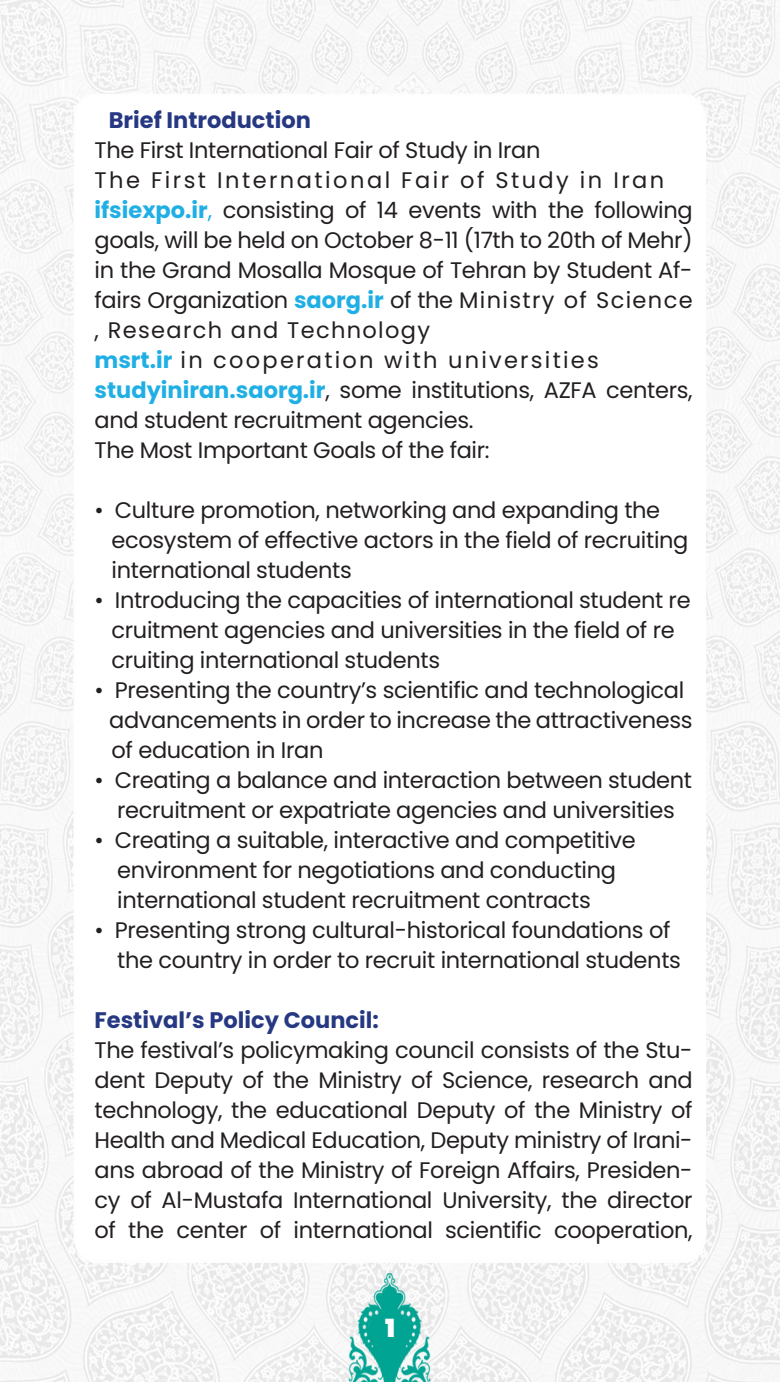
<style>
.page{position:relative;width:780px;height:1382px;background:#fff}
.page>*{position:absolute;margin:0;border:0;box-sizing:border-box;transform-origin:0 0}
.t1{font:900 25px "Poppins Latin";color:#fff}
.t2{font:22.5px/30px "Poppins Latin";letter-spacing:-.015em;color:#231f20}
.تیتر_عنوان_مطلب{font:700 22.5px "Poppins Latin";color:#273882}
.t3{font:22.5px "Poppins Latin";letter-spacing:.11em;color:#231f20}
.t4{font:22.5px "Poppins Latin";letter-spacing:.1em;color:#231f20}
.s1{font-weight:700;color:#1fafe5}
.s2{color:#1fafe5}
</style>
<div class="page">
<img style="left:0;top:0;width:779px;height:1382px">
<p class="تیتر_عنوان_مطلب" style="left:109px;top:105px;width:204px">Brief Introduction</p>
<p class="t2" style="left:94px;top:135px;width:447px">The First International Fair of Study in Iran</p>
<p class="t3" style="left:94px;top:166px;width:571px">The First International Fair of Study in Iran</p>
<p class="t2" style="left:94px;top:195px;width:599px;text-align:justify"><span class="s1">ifsiexpo.ir</span><span class="s2">,</span> consisting of 14 events with the following goals, will be held on October 8-11 (17th to 20th of Mehr) in the Grand Mosalla Mosque of Tehran by Student Af&shy;fairs Organization <span class="s1">saorg.ir</span> of the Ministry of Science , Research and Technology</p>
<p class="t4" style="left:94px;top:346px;width:506px"><span class="s1">msrt.ir</span> in cooperation with universities</p>
<p class="t2" style="left:94px;top:375px;width:599px"><span class="s1">studyiniran.saorg.ir</span>, some institutions, AZFA centers, and student recruitment agencies.</p>
<p class="t2" style="left:94px;top:435px;width:396px">The Most Important Goals of the fair:</p>
<p class="t2" style="left:111px;top:495px;width:578px;text-indent:-17px">• Culture promotion, networking and expanding the ecosystem of effective actors in the field of recruiting international students</p>
<p class="t2" style="left:111px;top:585px;width:580px;text-indent:-17px">• Introducing the capacities of international student re cruitment agencies and universities in the field of re cruiting international students</p>
<p class="t2" style="left:109px;top:675px;width:585px;text-indent:-15px">• Presenting the country’s scientific and technological advancements in order to increase the attractiveness</p>
<p class="t2" style="left:111px;top:735px;width:213px">of education in Iran</p>
<p class="t2" style="left:94px;top:765px;width:599px;text-align:center">• Creating a balance and interaction between student recruitment or expatriate agencies and universities</p>
<p class="t2" style="left:94px;top:825px;width:543px">• Creating a suitable, interactive and competitive</p>
<p class="t2" style="left:117px;top:855px;width:500px">environment for negotiations and conducting</p>
<p class="t2" style="left:117px;top:885px;width:475px">international student recruitment contracts</p>
<p class="t2" style="left:117px;top:915px;width:565px;text-indent:-23px">• Presenting strong cultural-historical foundations of the country in order to recruit international students</p>
<p class="تیتر_عنوان_مطلب" style="left:94px;top:1005px;width:286px">Festival’s Policy Council:</p>
<p class="t2" style="left:94px;top:1035px;width:599px;text-align:justify">The festival’s policymaking council consists of the Stu&shy;dent Deputy of the Ministry of Science, research and technology, the educational Deputy of the Ministry of Health and Medical Education, Deputy ministry of Irani&shy;ans abroad of the Ministry of Foreign Affairs, Presiden&shy;cy of Al-Mustafa International University, the director of the center of international scientific cooperation,</p>
<p class="t1" style="left:385px;top:1311px;width:11px">1</p>
</div>
